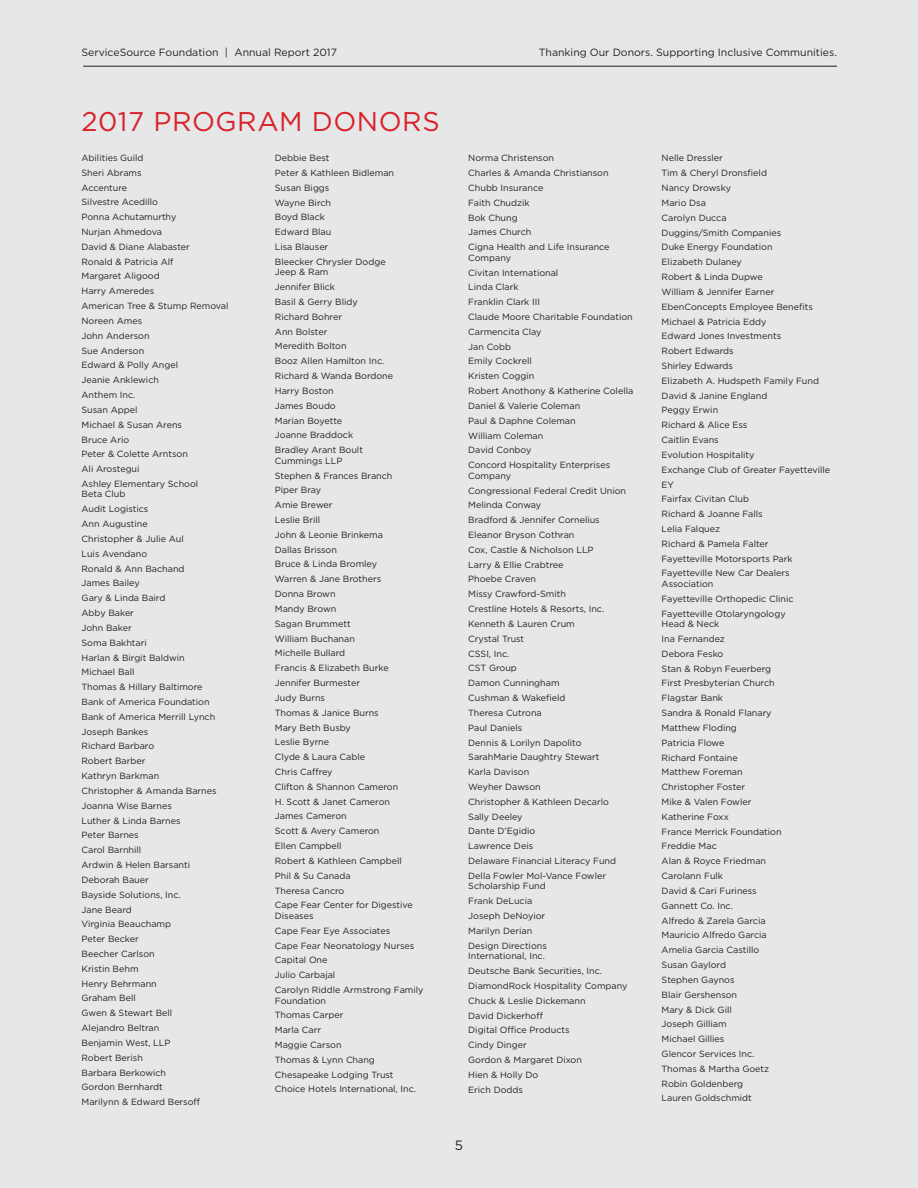
<style>
.page{position:relative;width:918px;height:1188px;background:#e6e7e9}
.page>*{position:absolute;margin:0;border:0;box-sizing:border-box;transform-origin:0 0}
.t1{font:27px "Gotham";letter-spacing:.02em;color:#da2128}
.t2{font:13.5px "Gotham";color:#231f20}
.t3{font:10.5px "Gotham";color:#231f20}
.t4{font:9px/14.9px "Gotham";color:#231f20}
</style>
<div class="page">
<hr style="left:83px;top:66px;width:754px;height:1px;background:#231f20">
<p class="t3" style="left:82px;top:46px;width:257px">ServiceSource Foundation | Annual Report 2017</p>
<p class="t3" style="left:539px;top:46px;width:300px">Thanking Our Donors. Supporting Inclusive Communities.</p>
<h1 class="t1" style="left:82px;top:106px;width:360px">2017 PROGRAM DONORS</h1>
<p class="t4" style="left:82px;top:150px;width:149px">Abilities Guild<br>Sheri Abrams<br>Accenture<br>Silvestre Acedillo<br>Ponna Achutamurthy<br>Nurjan Ahmedova<br>David &amp; Diane Alabaster<br>Ronald &amp; Patricia Alf<br>Margaret Aligood<br>Harry Ameredes<br>American Tree &amp; Stump Removal<br>Noreen Ames<br>John Anderson<br>Sue Anderson<br>Edward &amp; Polly Angel<br>Jeanie Anklewich<br>Anthem Inc.<br>Susan Appel<br>Michael &amp; Susan Arens<br>Bruce Ario<br>Peter &amp; Colette Arntson<br>Ali Arostegui<br>Ashley Elementary School</p>
<p class="t4" style="left:82px;top:487px;width:137px">Beta Club<br>Audit Logistics<br>Ann Augustine<br>Christopher &amp; Julie Aul<br>Luis Avendano<br>Ronald &amp; Ann Bachand<br>James Bailey<br>Gary &amp; Linda Baird<br>Abby Baker<br>John Baker<br>Soma Bakhtari<br>Harlan &amp; Birgit Baldwin<br>Michael Ball<br>Thomas &amp; Hillary Baltimore<br>Bank of America Foundation<br>Bank of America Merrill Lynch<br>Joseph Bankes<br>Richard Barbaro<br>Robert Barber<br>Kathryn Barkman<br>Christopher &amp; Amanda Barnes<br>Joanna Wise Barnes<br>Luther &amp; Linda Barnes<br>Peter Barnes<br>Carol Barnhill<br>Ardwin &amp; Helen Barsanti<br>Deborah Bauer<br>Bayside Solutions, Inc.<br>Jane Beard<br>Virginia Beauchamp<br>Peter Becker<br>Beecher Carlson<br>Kristin Behm<br>Henry Behrmann<br>Graham Bell<br>Gwen &amp; Stewart Bell<br>Alejandro Beltran<br>Benjamin West, LLP<br>Robert Berish<br>Barbara Berkowich<br>Gordon Bernhardt<br>Marilynn &amp; Edward Bersoff</p>
<p class="t4" style="left:275px;top:150px;width:121px">Debbie Best<br>Peter &amp; Kathleen Bidleman<br>Susan Biggs<br>Wayne Birch<br>Boyd Black<br>Edward Blau<br>Lisa Blauser<br>Bleecker Chrysler Dodge</p>
<p class="t4" style="left:275px;top:265px;width:120px">Jeep &amp; Ram<br>Jennifer Blick<br>Basil &amp; Gerry Blidy<br>Richard Bohrer<br>Ann Bolster<br>Meredith Bolton<br>Booz Allen Hamilton Inc.<br>Richard &amp; Wanda Bordone<br>Harry Boston<br>James Boudo<br>Marian Boyette<br>Joanne Braddock<br>Bradley Arant Boult</p>
<p class="t4" style="left:275px;top:453px;width:139px">Cummings LLP<br>Stephen &amp; Frances Branch<br>Piper Bray<br>Amie Brewer<br>Leslie Brill<br>John &amp; Leonie Brinkema<br>Dallas Brisson<br>Bruce &amp; Linda Bromley<br>Warren &amp; Jane Brothers<br>Donna Brown<br>Mandy Brown<br>Sagan Brummett<br>William Buchanan<br>Michelle Bullard<br>Francis &amp; Elizabeth Burke<br>Jennifer Burmester<br>Judy Burns<br>Thomas &amp; Janice Burns<br>Mary Beth Busby<br>Leslie Byrne<br>Clyde &amp; Laura Cable<br>Chris Caffrey<br>Clifton &amp; Shannon Cameron<br>H. Scott &amp; Janet Cameron<br>James Cameron<br>Scott &amp; Avery Cameron<br>Ellen Campbell<br>Robert &amp; Kathleen Campbell<br>Phil &amp; Su Canada<br>Theresa Cancro<br>Cape Fear Center for Digestive</p>
<p class="t4" style="left:275px;top:908px;width:150px">Diseases<br>Cape Fear Eye Associates<br>Cape Fear Neonatology Nurses<br>Capital One<br>Julio Carbajal<br>Carolyn Riddle Armstrong Family</p>
<p class="t4" style="left:275px;top:993px;width:143px">Foundation<br>Thomas Carper<br>Marla Carr<br>Maggie Carson<br>Thomas &amp; Lynn Chang<br>Chesapeake Lodging Trust<br>Choice Hotels International, Inc.</p>
<p class="t4" style="left:468px;top:150px;width:143px">Norma Christenson<br>Charles &amp; Amanda Christianson<br>Chubb Insurance<br>Faith Chudzik<br>Bok Chung<br>James Church<br>Cigna Health and Life Insurance</p>
<p class="t4" style="left:468px;top:250px;width:167px">Company<br>Civitan International<br>Linda Clark<br>Franklin Clark III<br>Claude Moore Charitable Foundation<br>Carmencita Clay<br>Jan Cobb<br>Emily Cockrell<br>Kristen Coggin<br>Robert Anothony &amp; Katherine Colella<br>Daniel &amp; Valerie Coleman<br>Paul &amp; Daphne Coleman<br>William Coleman<br>David Conboy<br>Concord Hospitality Enterprises</p>
<p class="t4" style="left:468px;top:468px;width:159px">Company<br>Congressional Federal Credit Union<br>Melinda Conway<br>Bradford &amp; Jennifer Cornelius<br>Eleanor Bryson Cothran<br>Cox, Castle &amp; Nicholson LLP<br>Larry &amp; Ellie Crabtree<br>Phoebe Craven<br>Missy Crawford-Smith<br>Crestline Hotels &amp; Resorts, Inc.<br>Kenneth &amp; Lauren Crum<br>Crystal Trust<br>CSSI, Inc.<br>CST Group<br>Damon Cunningham<br>Cushman &amp; Wakefield<br>Theresa Cutrona<br>Paul Daniels<br>Dennis &amp; Lorilyn Dapolito<br>SarahMarie Daughtry Stewart<br>Karla Davison<br>Weyher Dawson<br>Christopher &amp; Kathleen Decarlo<br>Sally Deeley<br>Dante D’Egidio<br>Lawrence Deis<br>Delaware Financial Literacy Fund<br>Della Fowler Mol-Vance Fowler</p>
<p class="t4" style="left:468px;top:879px;width:80px">Scholarship Fund<br>Frank DeLucia<br>Joseph DeNoyior<br>Marilyn Derian<br>Design Directions</p>
<p class="t4" style="left:468px;top:948px;width:161px">International, Inc.<br>Deutsche Bank Securities, Inc.<br>DiamondRock Hospitality Company<br>Chuck &amp; Leslie Dickemann<br>David Dickerhoff<br>Digital Office Products<br>Cindy Dinger<br>Gordon &amp; Margaret Dixon<br>Hien &amp; Holly Do<br>Erich Dodds</p>
<h2 class="t2" style="left:455px;top:1137px;width:10px">5</h2>
<p class="t4" style="left:662px;top:151px;width:170px">Nelle Dressler<br>Tim &amp; Cheryl Dronsfield<br>Nancy Drowsky<br>Mario Dsa<br>Carolyn Ducca<br>Duggins/Smith Companies<br>Duke Energy Foundation<br>Elizabeth Dulaney<br>Robert &amp; Linda Dupwe<br>William &amp; Jennifer Earner<br>EbenConcepts Employee Benefits<br>Michael &amp; Patricia Eddy<br>Edward Jones Investments<br>Robert Edwards<br>Shirley Edwards<br>Elizabeth A. Hudspeth Family Fund<br>David &amp; Janine England<br>Peggy Erwin<br>Richard &amp; Alice Ess<br>Caitlin Evans<br>Evolution Hospitality<br>Exchange Club of Greater Fayetteville<br>EY<br>Fairfax Civitan Club<br>Richard &amp; Joanne Falls<br>Lelia Falquez<br>Richard &amp; Pamela Falter<br>Fayetteville Motorsports Park<br>Fayetteville New Car Dealers</p>
<p class="t4" style="left:662px;top:576px;width:133px">Association<br>Fayetteville Orthopedic Clinic<br>Fayetteville Otolaryngology</p>
<p class="t4" style="left:662px;top:616px;width:122px">Head &amp; Neck<br>Ina Fernandez<br>Debora Fesko<br>Stan &amp; Robyn Feuerberg<br>First Presbyterian Church<br>Flagstar Bank<br>Sandra &amp; Ronald Flanary<br>Matthew Floding<br>Patricia Flowe<br>Richard Fontaine<br>Matthew Foreman<br>Christopher Foster<br>Mike &amp; Valen Fowler<br>Katherine Foxx<br>France Merrick Foundation<br>Freddie Mac<br>Alan &amp; Royce Friedman<br>Carolann Fulk<br>David &amp; Cari Furiness<br>Gannett Co. Inc.<br>Alfredo &amp; Zarela Garcia<br>Mauricio Alfredo Garcia<br>Amelia Garcia Castillo<br>Susan Gaylord<br>Stephen Gaynos<br>Blair Gershenson<br>Mary &amp; Dick Gill<br>Joseph Gilliam<br>Michael Gillies<br>Glencor Services Inc.<br>Thomas &amp; Martha Goetz<br>Robin Goldenberg<br>Lauren Goldschmidt</p>
</div>
